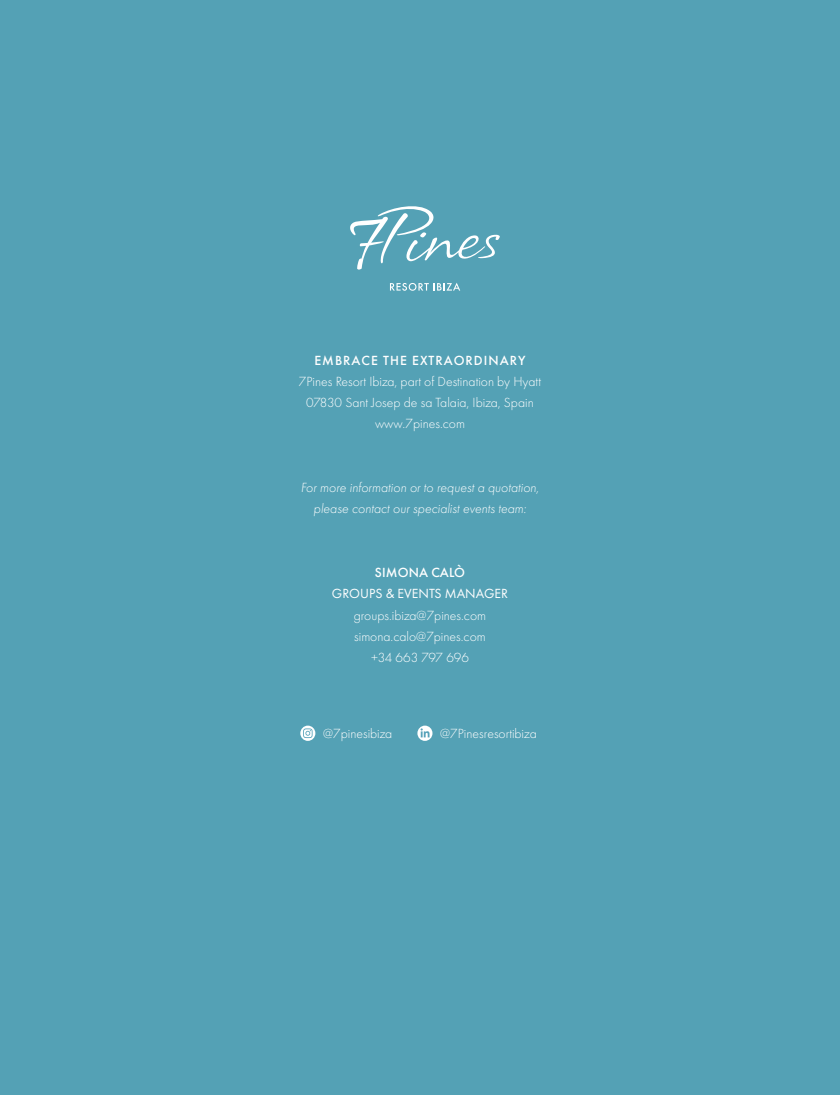
<style>
.page{position:relative;width:840px;height:1095px;background:#54a1b5}
.page>*{position:absolute;margin:0;border:0;box-sizing:border-box;transform-origin:0 0}
.t1{font:300 13.75px/21.2px "Futura PT";color:#fff;text-align:center}
.t2{font:italic 300 13.75px/21.2px "Futura PT";color:#fff;text-align:center}
.t3{font:500 13.75px "Futura PT";letter-spacing:.075em;color:#fff}
.t4{font:13.75px "Futura PT";color:#fff}
.t5{font:500 13.75px "Futura PT";letter-spacing:.01em;color:#fff}
</style>
<div class="page">
<svg style="left:350px;top:206px;width:150px;height:64px"></svg>
<svg style="left:390px;top:283px;width:70px;height:8px"></svg>
<div style="left:300px;top:726px;width:15px;height:15px;background:#fff;border-radius:50%"></div>
<svg style="left:303px;top:728px;width:10px;height:10px"></svg>
<svg style="left:417px;top:726px;width:15px;height:15px"></svg>
<svg style="left:421px;top:728px;width:9px;height:9px"></svg>
<p class="t3" style="left:314px;top:352px;width:213px">EMBRACE THE EXTRAORDINARY</p>
<p class="t1" style="left:299px;top:371px;width:244px">7Pines Resort Ibiza, part of Destination by Hyatt<br>07830 Sant Josep de sa Talaia, Ibiza, Spain www.7pines.com</p>
<p class="t2" style="left:301px;top:477px;width:240px">For more information or to request a quotation, please contact our specialist events team:</p>
<p class="t5" style="left:375px;top:564px;width:92px">SIMONA CALÒ</p>
<p class="t4" style="left:332px;top:586px;width:178px">GROUPS &amp; EVENTS MANAGER</p>
<p class="t1" style="left:354px;top:605px;width:134px">groups.ibiza@7pines.com simona.calo@7pines.com +34 663 797 696</p>
<p class="t1" style="left:323px;top:723px;width:71px">@7pinesibiza</p>
<p class="t1" style="left:440px;top:723px;width:98px">@7Pinesresortibiza</p>
</div>
